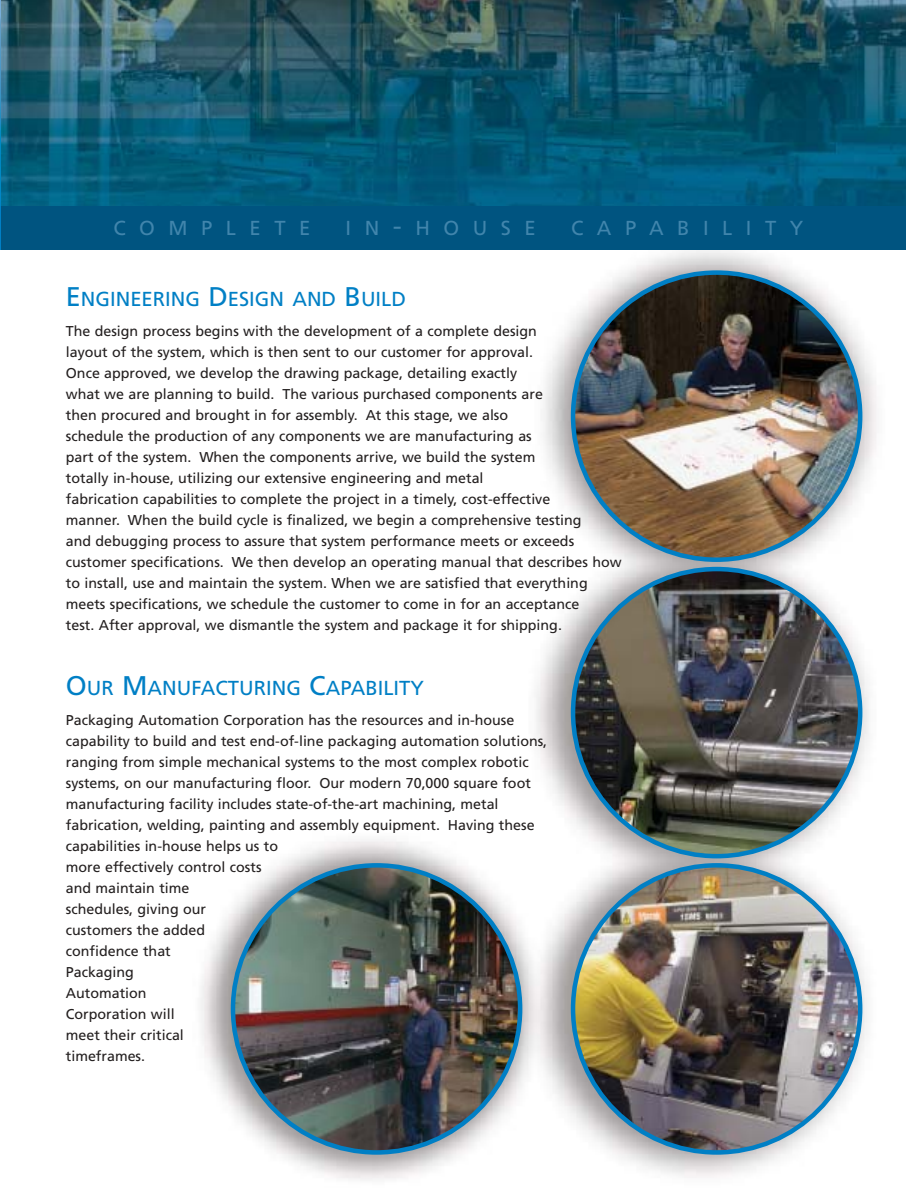
<style>
.page{position:relative;width:906px;height:1188px;background:#fff}
.page>*{position:absolute;margin:0;border:0;box-sizing:border-box;transform-origin:0 0}
.t1{font:20.25px "Frutiger";color:#007fc5}
.t2{font:20.25px "Frutiger";letter-spacing:.665em;color:#4185ac}
.t3{font:14.25px/21px "Frutiger";color:#231f1f}
.s1{font-size:27px}
</style>
<div class="page">
<img style="left:200px;top:250px;width:677px;height:930px">
<img style="left:0;top:0;width:906px;height:207px">
<hr style="left:0;top:207px;width:1px;height:43px;background:#007fc5">
<div style="left:1px;top:207px;width:905px;height:43px;background:#005480"></div>
<img style="left:571px;top:567px;width:291px;height:291px">
<img style="left:571px;top:270px;width:291px;height:292px">
<img style="left:571px;top:863px;width:291px;height:292px">
<img style="left:231px;top:863px;width:291px;height:292px">
<h1 class="t2" style="left:113px;top:220px;width:198px">COMPLETE</h1>
<h1 class="t2" style="left:346px;top:220px;width:192px">IN<span class="s1">-</span>HOUSE</h1>
<h1 class="t2" style="left:571px;top:220px;width:234px">CAPABILITY</h1>
<h1 class="t1" style="left:66px;top:291px;width:342px"><span class="s1">E</span>NGINEERING <span class="s1">D</span>ESIGN AND <span class="s1">B</span>UILD</h1>
<p class="t3" style="left:66px;top:322px;width:557px">The design process begins with the development of a complete design<br>layout of the system, which is then sent to our customer for approval.<br>Once approved, we develop the drawing package, detailing exactly<br>what we are planning to build. The various purchased components are<br>then procured and brought in for assembly. At this stage, we also<br>schedule the production of any components we are manufacturing as<br>part of the system. When the components arrive, we build the system<br>totally in-house, utilizing our extensive engineering and metal<br>fabrication capabilities to complete the project in a timely, cost-effective<br>manner. When the build cycle is finalized, we begin a comprehensive testing<br>and debugging process to assure that system performance meets or exceeds customer specifications. We then develop an operating manual that describes how to install, use and maintain the system. When we are satisfied that everything meets specifications, we schedule the customer to come in for an acceptance<br>test. After approval, we dismantle the system and package it for shipping.</p>
<h1 class="t1" style="left:66px;top:679px;width:360px"><span class="s1">O</span>UR <span class="s1">M</span>ANUFACTURING <span class="s1">C</span>APABILITY</h1>
<p class="t3" style="left:66px;top:710px;width:483px">Packaging Automation Corporation has the resources and in-house capability to build and test end-of-line packaging automation solutions, ranging from simple mechanical systems to the most complex robotic systems, on our manufacturing floor. Our modern 70,000 square foot manufacturing facility includes state-of-the-art machining, metal fabrication, welding, painting and assembly equipment. Having these capabilities in-house helps us to<br>more effectively control costs<br>and maintain time<br>schedules, giving our<br>customers the added<br>confidence that<br>Packaging<br>Automation<br>Corporation will<br>meet their critical<br>timeframes.</p>
</div>
